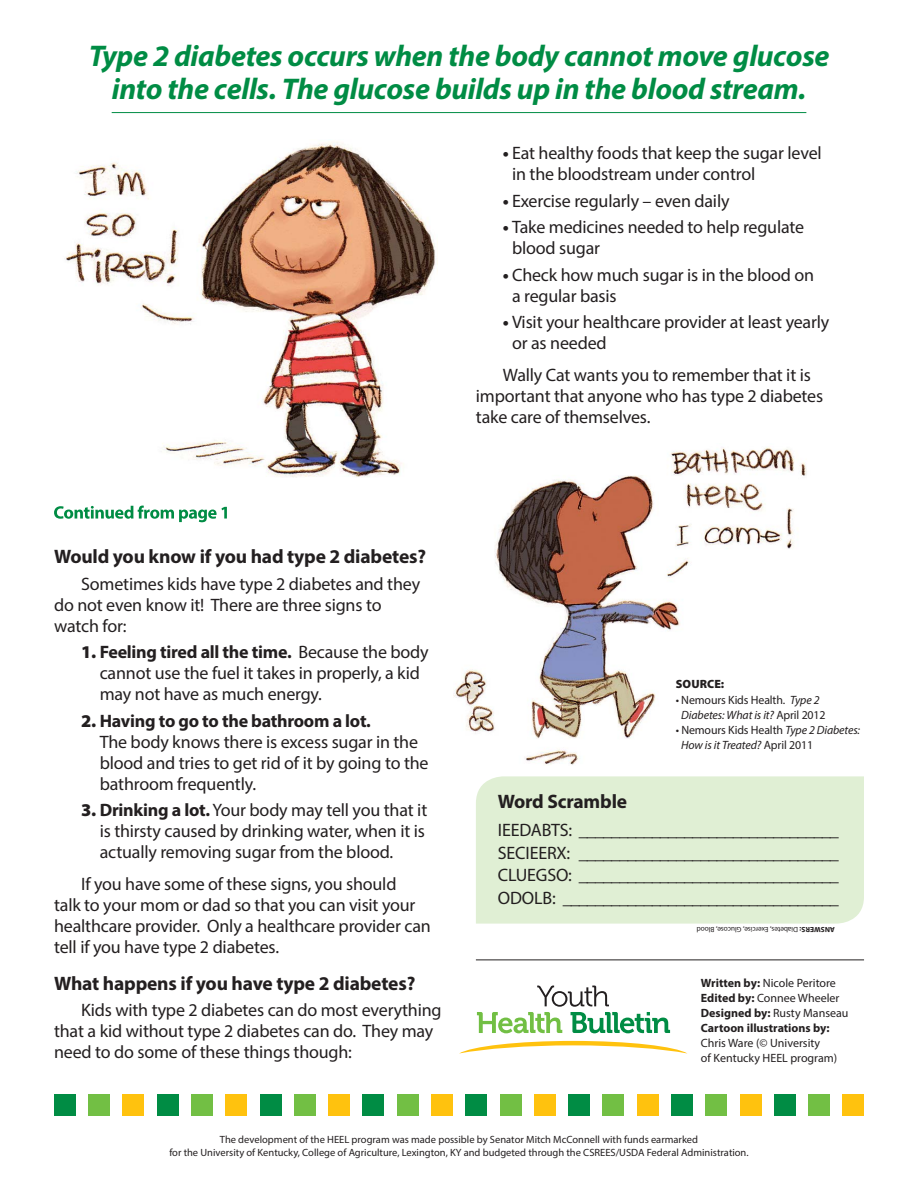
<style>
.page{position:relative;width:918px;height:1188px;background:#fff}
.page>*{position:absolute;margin:0;border:0;box-sizing:border-box;transform-origin:0 0}
.t1{font:italic 700 30px/33px "Myriad Pro";letter-spacing:-.01em;color:#008c44;text-align:center}
.t2{font:700 19.5px "Myriad Pro";letter-spacing:-.01em;color:#231f20}
.t3{font:18px/21px "Myriad Pro";letter-spacing:-.01em;color:#231f20}
.t4{font:12px/15px "Myriad Pro";color:#231f20}
.t5{font:700 12px/15px "Myriad Pro";color:#231f20}
.t6{font:italic 12px/15px "Myriad Pro";letter-spacing:-.01em;color:#231f20}
.t7{font:900 12px "Myriad Pro";letter-spacing:.01em;color:#231f20}
.t8{font:10.5px/12.6px "Myriad Pro";color:#231f20;text-align:center}
.t9{font:7.5px "Myriad Pro";letter-spacing:-.01em;color:#231f20}
.s1{font-weight:700}
.s2{font-weight:900}
.s3{font-style:italic}
.s4{font-style:normal}
.s5{font-weight:400}
</style>
<div class="page">
<hr style="left:476px;top:960px;width:388px;height:1px;background:#231f20">
<svg style="left:460px;top:1041px;width:227px;height:12px"></svg>
<svg style="left:477px;top:986px;width:193px;height:47px"></svg>
<hr style="left:112px;top:112px;width:694px;height:1px;background:#008c44">
<div style="left:476px;top:776px;width:388px;height:148px;background:#e0efd4"></div>
<svg style="left:54px;top:506px;width:173px;height:16px"></svg>
<img style="left:454px;top:447px;width:353px;height:318px">
<img style="left:66px;top:141px;width:369px;height:336px">
<div style="left:54px;top:1094px;width:22px;height:22px;background:#008c44"></div>
<div style="left:88px;top:1094px;width:22px;height:22px;background:#72bf44"></div>
<div style="left:123px;top:1094px;width:21px;height:22px;background:#ffc20e"></div>
<div style="left:157px;top:1094px;width:22px;height:22px;background:#008c44"></div>
<div style="left:191px;top:1094px;width:22px;height:22px;background:#72bf44"></div>
<div style="left:226px;top:1094px;width:21px;height:22px;background:#ffc20e"></div>
<div style="left:260px;top:1094px;width:21px;height:22px;background:#008c44"></div>
<div style="left:294px;top:1094px;width:22px;height:22px;background:#72bf44"></div>
<div style="left:328px;top:1094px;width:22px;height:22px;background:#ffc20e"></div>
<div style="left:363px;top:1094px;width:21px;height:22px;background:#008c44"></div>
<div style="left:397px;top:1094px;width:22px;height:22px;background:#72bf44"></div>
<div style="left:431px;top:1094px;width:22px;height:22px;background:#ffc20e"></div>
<div style="left:466px;top:1094px;width:21px;height:22px;background:#008c44"></div>
<div style="left:500px;top:1094px;width:21px;height:22px;background:#72bf44"></div>
<div style="left:534px;top:1094px;width:22px;height:22px;background:#ffc20e"></div>
<div style="left:568px;top:1094px;width:22px;height:22px;background:#008c44"></div>
<div style="left:603px;top:1094px;width:21px;height:22px;background:#72bf44"></div>
<div style="left:637px;top:1094px;width:22px;height:22px;background:#ffc20e"></div>
<div style="left:671px;top:1094px;width:22px;height:22px;background:#008c44"></div>
<div style="left:706px;top:1094px;width:21px;height:22px;background:#72bf44"></div>
<div style="left:740px;top:1094px;width:21px;height:22px;background:#ffc20e"></div>
<div style="left:774px;top:1094px;width:22px;height:22px;background:#008c44"></div>
<div style="left:808px;top:1094px;width:22px;height:22px;background:#72bf44"></div>
<div style="left:842px;top:1094px;width:22px;height:22px;background:#ffc20e"></div>
<h1 class="t1" style="left:89px;top:41px;width:742px">Type 2 diabetes occurs when the body cannot move glucose into the cells. The glucose builds up in the blood stream.</h1>
<p class="t3" style="left:512px;top:144px;width:311px;text-indent:-9px"><span class="s1">•</span> Eat healthy foods that keep the sugar level in the bloodstream under control</p>
<p class="t3" style="left:503px;top:191px;width:228px"><span class="s1">•</span> Exercise regularly – even daily</p>
<p class="t3" style="left:512px;top:218px;width:294px;text-indent:-9px"><span class="s1">•</span> Take medicines needed to help regulate blood sugar</p>
<p class="t3" style="left:512px;top:265px;width:304px;text-indent:-9px"><span class="s1">•</span> Check how much sugar is in the blood on a regular basis</p>
<p class="t3" style="left:512px;top:313px;width:319px;text-indent:-9px"><span class="s1">•</span> Visit your healthcare provider at least yearly or as needed</p>
<p class="t3" style="left:476px;top:365px;width:349px;text-indent:27px">Wally Cat wants you to remember that it is important that anyone who has type 2 diabetes take care of themselves.</p>
<p class="t2" style="left:54px;top:549px;width:374px">Would you know if you had type 2 diabetes?</p>
<p class="t3" style="left:54px;top:574px;width:368px;text-indent:27px">Sometimes kids have type 2 diabetes and they do not even know it! There are three signs to watch for:</p>
<p class="t3" style="left:100px;top:643px;width:330px;text-indent:-19px"><span class="s2">1.</span> <span class="s1">Feeling tired all the time.</span> Because the body cannot use the fuel it takes in properly, a kid may not have as much energy.</p>
<p class="t3" style="left:100px;top:711px;width:330px;text-indent:-19px"><span class="s2">2.</span> <span class="s1">Having to go to the bathroom a lot.<br></span>The body knows there is excess sugar in the blood and tries to get rid of it by going to the bathroom frequently.</p>
<p class="t3" style="left:100px;top:801px;width:329px;text-indent:-19px"><span class="s2">3.</span> <span class="s1">Drinking a lot.</span> Your body may tell you that it is thirsty caused by drinking water, when it is actually removing sugar from the blood.</p>
<p class="t3" style="left:54px;top:874px;width:378px;text-indent:27px">If you have some of these signs, you should<br>talk to your mom or dad so that you can visit your healthcare provider. Only a healthcare provider can tell if you have type 2 diabetes.</p>
<p class="t2" style="left:54px;top:976px;width:363px">What happens if you have type 2 diabetes?</p>
<p class="t3" style="left:54px;top:1001px;width:389px;text-indent:27px">Kids with type 2 diabetes can do most everything that a kid without type 2 diabetes can do. They may need to do some of these things though:</p>
<p class="t7" style="left:676px;top:677px;width:50px">SOURCE:</p>
<p class="t4" style="left:676px;top:694px;width:152px;text-align:center">• Nemours Kids Health. <span class="s3">Type 2<br>Diabetes: What is it?</span> April 2012</p>
<p class="t6" style="left:681px;top:723px;width:180px;text-indent:-6px"><span class="s4">• Nemours Kids Health</span> Type 2 Diabetes:<br>How is it Treated? <span class="s4">April 2011</span></p>
<p class="t2" style="left:498px;top:795px;width:131px">Word Scramble</p>
<p class="t3" style="left:498px;top:820px;width:343px;line-height:22.5px;text-align:justify">IEEDABTS: ________________________________ SECIEERX: ________________________________ CLUEGSO: ________________________________ ODOLB: __________________________________</p>
<p class="t9" style="left:835px;top:932px;width:140px;rotate:-180deg"><span class="s1">ANSWERS:</span> Diabetes, Exercise, Glucose, Blood</p>
<p class="t5" style="left:701px;top:976px;width:149px">Written by: <span class="s5">Nicole Peritore<br></span>Edited by: <span class="s5">Connee Wheeler<br></span>Designed by: <span class="s5">Rusty Manseau<br></span>Cartoon illustrations by:</p>
<p class="t4" style="left:701px;top:1036px;width:138px">Chris Ware (© University<br>of Kentucky HEEL program)</p>
<p class="t8" style="left:169px;top:1134px;width:581px">The development of the HEEL program was made possible by Senator Mitch McConnell with funds earmarked<br>for the University of Kentucky, College of Agriculture, Lexington, KY and budgeted through the CSREES/USDA Federal Administration.</p>
</div>
